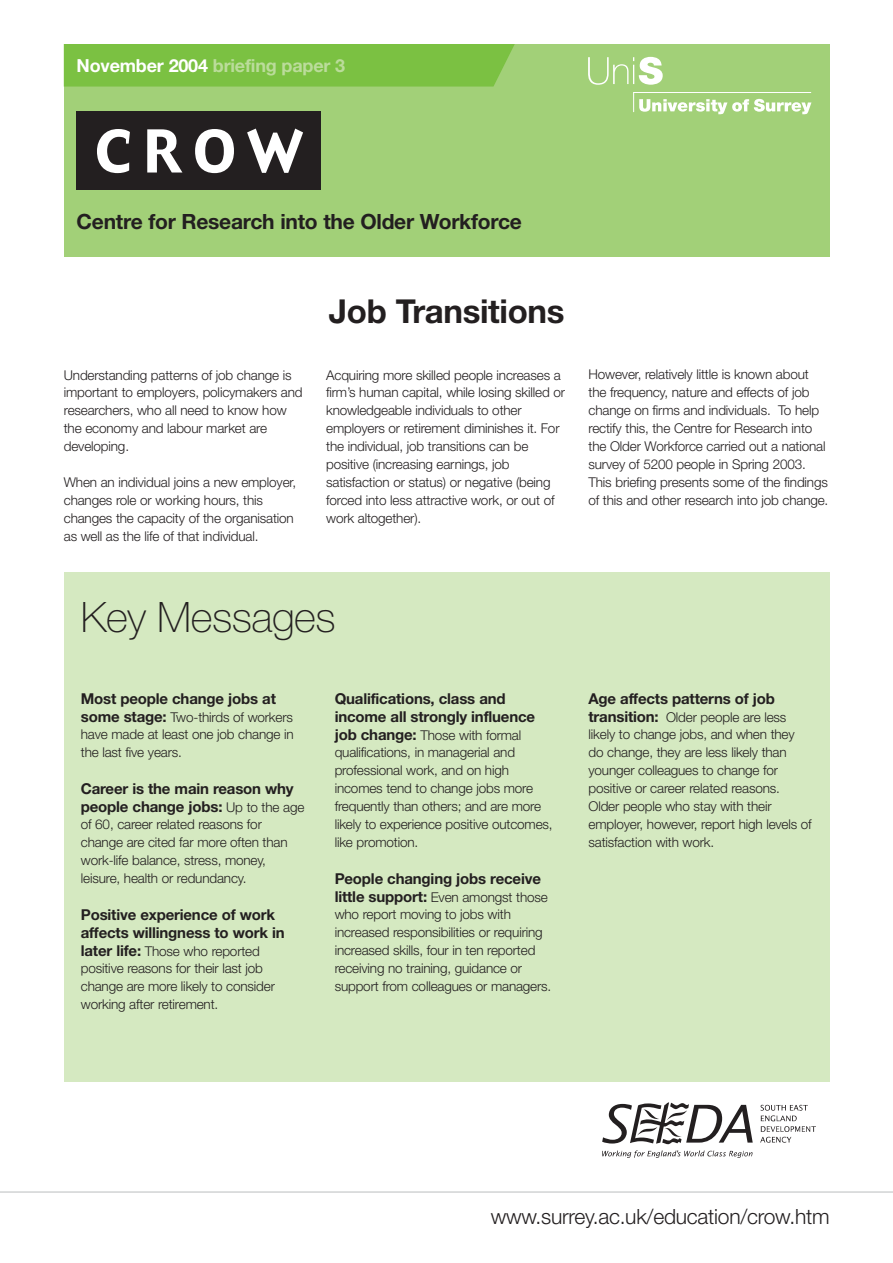
<style>
.page{position:relative;width:893px;height:1263px;background:#fff}
.page>*{position:absolute;margin:0;border:0;box-sizing:border-box;transform-origin:0 0}
.t1{font:100 42px "Helvetica Neue";letter-spacing:-.01em;color:#231f20}
.t2{font:700 33px "Helvetica Neue";letter-spacing:-.01em;color:#231f20}
.t3{font:700 21px "Helvetica Neue";letter-spacing:-.01em;color:#231f20}
.t4{font:300 21px "Helvetica Neue";letter-spacing:-.01em;color:#231f20}
.t5{font:700 18px "Helvetica Neue";letter-spacing:-.01em;color:#bbdc9b}
.t6{font:700 15px/18px "Helvetica Neue";letter-spacing:-.01em;color:#231f20}
.t7{font:300 13.5px/18px "Helvetica Neue";letter-spacing:-.01em;color:#231f20}
.s1{color:#fff}
.s2{font-weight:700;font-size:15px}
.s3{font-weight:300;font-size:13.5px}
</style>
<div class="page">
<hr style="left:0;top:1191px;width:892px;height:2px;background:#d1d3d4">
<div style="left:64px;top:44px;width:765px;height:213px;background:#a2d078"></div>
<div style="left:64px;top:44px;width:450px;height:43px;background:#7bc142"></div>
<svg style="left:588px;top:57px;width:74px;height:28px"></svg>
<svg style="left:633px;top:92px;width:179px;height:22px"></svg>
<div style="left:76px;top:111px;width:244px;height:79px;background:#231f20"></div>
<svg style="left:97px;top:129px;width:33px;height:44px"></svg>
<svg style="left:147px;top:129px;width:35px;height:44px"></svg>
<svg style="left:195px;top:129px;width:39px;height:44px"></svg>
<svg style="left:247px;top:129px;width:56px;height:44px"></svg>
<svg style="left:760px;top:1105px;width:56px;height:38px"></svg>
<svg style="left:602px;top:1150px;width:150px;height:8px"></svg>
<svg style="left:602px;top:1102px;width:150px;height:42px"></svg>
<div style="left:64px;top:572px;width:765px;height:510px;background:#d5e9c1"></div>
<h3 class="t5" style="left:77px;top:59px;width:270px"><span class="s1">November 2004</span> briefing paper 3</h3>
<h3 class="t3" style="left:77px;top:214px;width:447px">Centre for Research into the Older Workforce</h3>
<p class="t7" style="left:64px;top:367px;width:240px">Understanding patterns of job change is important to employers, policymakers and researchers, who all need to know how the economy and labour market are developing.</p>
<p class="t7" style="left:64px;top:475px;width:234px">When an individual joins a new employer, changes role or working hours, this changes the capacity of the organisation as well as the life of that individual.</p>
<h2 class="t2" style="left:329px;top:299px;width:237px">Job Transitions</h2>
<p class="t7" style="left:326px;top:367px;width:240px">Acquiring more skilled people increases a firm’s human capital, while losing skilled or knowledgeable individuals to other employers or retirement diminishes it. For the individual, job transitions can be positive (increasing earnings, job satisfaction or status) or negative (being forced into less attractive work, or out of work altogether).</p>
<p class="t7" style="left:588px;top:367px;width:241px">However, relatively little is known about the frequency, nature and effects of job change on firms and individuals. To help rectify this, the Centre for Research into the Older Workforce carried out a national survey of 5200 people in Spring 2003.<br>This briefing presents some of the findings of this and other research into job change.</p>
<h1 class="t1" style="left:81px;top:602px;width:256px">Key Messages</h1>
<p class="t6" style="left:81px;top:691px;width:197px">Most people change jobs at</p>
<p class="t7" style="left:81px;top:709px;width:214px;text-align:justify"><span class="s2">some stage:</span> Two-thirds of workers have made at least one job change in the last five years.</p>
<p class="t6" style="left:81px;top:781px;width:225px">Career is the main reason why people change jobs: <span class="s3">Up to the age</span></p>
<p class="t7" style="left:81px;top:817px;width:208px">of 60, career related reasons for change are cited far more often than work-life balance, stress, money, leisure, health or redundancy.</p>
<p class="t6" style="left:81px;top:907px;width:205px">Positive experience of work affects willingness to work in</p>
<p class="t7" style="left:81px;top:943px;width:196px"><span class="s2">later life:</span> Those who reported positive reasons for their last job change are more likely to consider working after retirement.</p>
<p class="t6" style="left:334px;top:691px;width:202px">Qualifications, class and income all strongly influence</p>
<p class="t7" style="left:334px;top:727px;width:219px"><span class="s2">job change:</span> Those with formal qualifications, in managerial and professional work, and on high incomes tend to change jobs more frequently than others; and are more likely to experience positive outcomes, like promotion.</p>
<p class="t6" style="left:334px;top:871px;width:208px">People changing jobs receive</p>
<p class="t7" style="left:334px;top:889px;width:218px"><span class="s2">little support:</span> Even amongst those who report moving to jobs with increased responsibilities or requiring increased skills, four in ten reported receiving no training, guidance or support from colleagues or managers.</p>
<p class="t6" style="left:588px;top:691px;width:188px">Age affects patterns of job</p>
<p class="t7" style="left:588px;top:709px;width:225px"><span class="s2">transition:</span> Older people are less likely to change jobs, and when they do change, they are less likely than younger colleagues to change for positive or career related reasons.<br>Older people who stay with their employer, however, report high levels of satisfaction with work.</p>
<h3 class="t4" style="left:491px;top:1209px;width:340px">www.surrey.ac.uk/education/crow.htm</h3>
</div>
